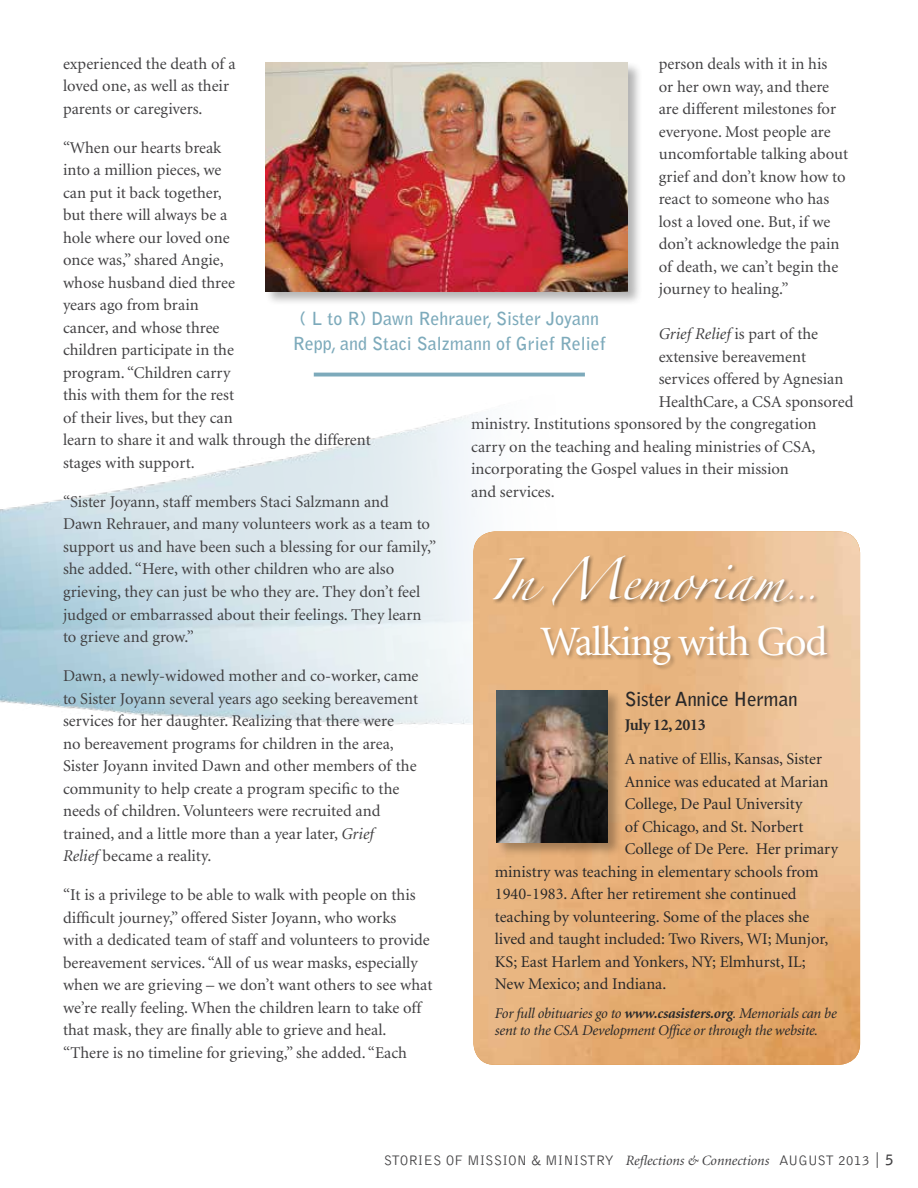
<style>
.page{position:relative;width:918px;height:1188px;background:#fff}
.page>*{position:absolute;margin:0;border:0;box-sizing:border-box;transform-origin:0 0}
.t1{font:41.85px "Minion";letter-spacing:-.03em;color:#fff}
.t2{font:37.2px "Zapfino";letter-spacing:-.02em;color:#fff}
.t3{font:700 19.35px "Bell Gothic";letter-spacing:-.015em;color:#292829}
.t4{font:700 18px/25.5px "Bell Gothic";color:#7daabb;text-align:center}
.t5{font:16.5px/22.5px "Minion";color:#414042}
.t6{font:italic 16.5px "Minion";color:#414042}
.t7{font:16.35px "Minion";color:#292829}
.t8{font:700 16.35px "Minion";letter-spacing:-.015em;color:#292829}
.t9{font:italic 14.85px/17.1px "Minion";letter-spacing:-.015em;color:#292829}
.t10{font:300 14.25px "Bell Gothic";color:#414042}
.s1{font-style:italic}
.s2{font-style:normal}
.s3{font-size:23.25px}
.s4{font-weight:700}
.s5{font-family:"Minion";font-weight:400;font-style:italic}
.s6{font-family:"Helvetica";font-size:15.6px}
</style>
<div class="page">
<svg style="left:314px;top:373px;width:271px;height:4px"></svg>
<img style="left:473px;top:531px;width:387px;height:534px">
<div style="left:491px;top:553px;width:328px;height:58px;background:#000;opacity:.5"></div>
<div style="left:539px;top:625px;width:293px;height:46px;background:#000;opacity:.25"></div>
<div style="left:495px;top:689px;width:128px;height:168px;background:#000;opacity:.3"></div>
<img style="left:496px;top:691px;width:111px;height:151px">
<div style="left:265px;top:61px;width:378px;height:246px;background:#000;opacity:.3"></div>
<img style="left:266px;top:63px;width:362px;height:228px">
<p class="t5" style="left:63px;top:53px;width:174px">experienced the death of a loved one, as well as their parents or caregivers.</p>
<p class="t5" style="left:63px;top:137px;width:309px">“When our hearts break<br>into a million pieces, we<br>can put it back together,<br>but there will always be a<br>hole where our loved one<br>once was,” shared Angie,<br>whose husband died three<br>years ago from brain<br>cancer, and whose three<br>children participate in the<br>program. “Children carry<br>this with them for the rest<br>of their lives, but they can<br>learn to share it and walk through the different stages with support.</p>
<p class="t5" style="left:63px;top:491px;width:375px">“Sister Joyann, staff members Staci Salzmann and<br>Dawn Rehrauer, and many volunteers work as a team to support us and have been such a blessing for our family,” she added. “Here, with other children who are also grieving, they can just be who they are. They don’t feel judged or embarrassed about their feelings. They learn to grieve and grow.”</p>
<p class="t5" style="left:63px;top:665px;width:357px">Dawn, a newly-widowed mother and co-worker, came to Sister Joyann several years ago seeking bereavement services for her daughter. Realizing that there were<br>no bereavement programs for children in the area, Sister Joyann invited Dawn and other members of the community to help create a program specific to the needs of children. Volunteers were recruited and trained, and a little more than a year later, <span class="s1">Grief<br>Relief</span> became a reality.</p>
<p class="t5" style="left:63px;top:884px;width:371px">“It is a privilege to be able to walk with people on this difficult journey,” offered Sister Joyann, who works<br>with a dedicated team of staff and volunteers to provide bereavement services. “All of us wear masks, especially when we are grieving – we don’t want others to see what we’re really feeling. When the children learn to take off that mask, they are finally able to grieve and heal. “There is no timeline for grieving,” she added. “Each</p>
<p class="t5" style="left:659px;top:53px;width:191px">person deals with it in his<br>or her own way, and there are different milestones for everyone. Most people are uncomfortable talking about grief and don’t know how to react to someone who has lost a loved one. But, if we don’t acknowledge the pain of death, we can’t begin the journey to healing.”</p>
<p class="t6" style="left:659px;top:326px;width:161px">Grief Relief <span class="s2">is part of the</span></p>
<p class="t5" style="left:659px;top:346px;width:149px">extensive bereavement</p>
<p class="t5" style="left:659px;top:368px;width:186px">services offered by Agnesian</p>
<p class="t5" style="left:659px;top:391px;width:196px">HealthCare, a CSA sponsored</p>
<p class="t5" style="left:471px;top:413px;width:347px">ministry. Institutions sponsored by the congregation</p>
<p class="t5" style="left:471px;top:436px;width:346px">carry on the teaching and healing ministries of CSA,</p>
<p class="t5" style="left:471px;top:458px;width:319px">incorporating the Gospel values in their mission</p>
<p class="t5" style="left:471px;top:481px;width:85px">and services.</p>
<p class="t4" style="left:293px;top:306px;width:315px">( L to R) Dawn Rehrauer, Sister Joyann<br>Repp, and Staci Salzmann of Grief Relief</p>
<h2 class="t2" style="left:489px;top:564px;width:330px">In Memoriam<span class="s3">…</span></h2>
<h1 class="t1" style="left:540px;top:621px;width:289px">Walking with God</h1>
<p class="t3" style="left:625px;top:687px;width:174px">Sister Annice Herman</p>
<p class="t8" style="left:625px;top:716px;width:83px">July 12, 2013</p>
<p class="t7" style="left:625px;top:751px;width:199px">A native of Ellis, Kansas, Sister</p>
<p class="t7" style="left:625px;top:773px;width:205px">Annice was educated at Marian</p>
<p class="t7" style="left:625px;top:796px;width:179px">College, De Paul University</p>
<p class="t7" style="left:625px;top:818px;width:180px">of Chicago, and St. Norbert</p>
<p class="t7" style="left:625px;top:841px;width:215px">College of De Pere. Her primary</p>
<p class="t7" style="left:495px;top:863px;width:325px">ministry was teaching in elementary schools from</p>
<p class="t7" style="left:495px;top:886px;width:303px">1940-1983. After her retirement she continued</p>
<p class="t7" style="left:495px;top:908px;width:316px">teaching by volunteering. Some of the places she</p>
<p class="t7" style="left:495px;top:931px;width:335px">lived and taught included: Two Rivers, WI; Munjor,</p>
<p class="t7" style="left:495px;top:953px;width:312px">KS; East Harlem and Yonkers, NY; Elmhurst, IL;</p>
<p class="t7" style="left:495px;top:976px;width:173px">New Mexico; and Indiana.</p>
<p class="t9" style="left:495px;top:1006px;width:343px">For full obituaries go to <span class="s4">www.csasisters.org</span>. Memorials can be sent to the CSA Development Office or through the website.</p>
<p class="t10" style="left:384px;top:1153px;width:511px">STORIES OF MISSION &amp; MINISTRY <span class="s5">Reflections &amp; Connections</span> AUGUST 2013 <span class="s6">|</span> <span class="s4">5</span></p>
</div>
